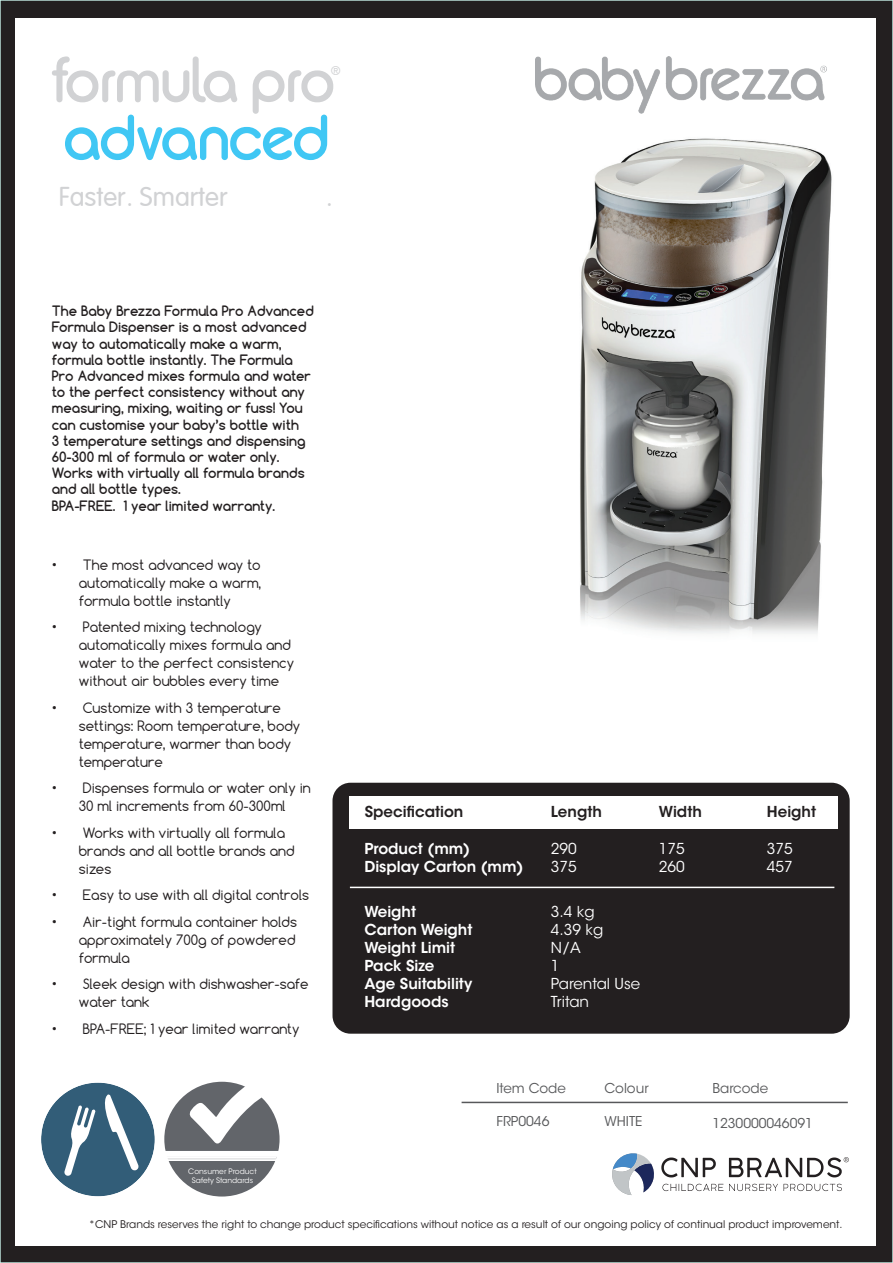
<style>
.page{position:relative;width:893px;height:1263px;background:#231f20}
.page>*{position:absolute;margin:0;border:0;box-sizing:border-box;transform-origin:0 0}
.t1{font:300 26.7px "VAG Rounded";color:#d1d2d4}
.t2{font:600 15px/18px "ITC Avant Garde Std";color:#fff}
.t3{font:15px/18px "ITC Avant Garde Std";color:#fff}
.t4{font:600 15px "ITC Avant Garde Std";color:#231f20}
.t5{font:13.5px/18px "Comfortaa";color:#231f20}
.t6{font:700 13.5px/16.2px "Comfortaa";color:#231f20}
.t7{font:13.5px "ITC Avant Garde Std";color:#57585a}
.t8{font:100 12.45px "VAG Rounded";color:#d1d2d4}
.t9{font:10.5px "ITC Avant Garde Std";color:#231f20}
.t10{font:7.5px/9px "ITC Avant Garde Std";color:#fff;text-align:center}
</style>
<div class="page">
<div style="left:15px;top:18px;width:861px;height:1227px;background:#fff"></div>
<svg style="left:52px;top:56px;width:281px;height:104px"></svg>
<img style="left:580px;top:138px;width:252px;height:496px">
<img style="left:535px;top:56px;width:292px;height:58px">
<div style="left:164px;top:1082px;width:116px;height:114px;background:#62656a;border-radius:50%"></div>
<div style="left:164px;top:1151px;width:116px;height:6px;background:#fff"></div>
<hr style="left:164px;top:1159px;width:116px;height:2px;background:#fff">
<svg style="left:188px;top:1081px;width:76px;height:63px"></svg>
<div style="left:41px;top:1082px;width:114px;height:114px;background:#325d78;border-radius:50%"></div>
<svg style="left:64px;top:1094px;width:75px;height:82px"></svg>
<hr style="left:462px;top:1102px;width:386px;height:1px;background:#57585a">
<div style="left:332px;top:783px;width:518px;height:251px;background:#231f20;border-radius:18px"></div>
<hr style="left:350px;top:887px;width:484px;height:1px;background:#fff">
<div style="left:350px;top:796px;width:488px;height:33px;background:#fff"></div>
<svg style="left:661px;top:1157px;width:55px;height:20px"></svg>
<svg style="left:662px;top:1184px;width:61px;height:7px"></svg>
<svg style="left:729px;top:1184px;width:113px;height:7px"></svg>
<svg style="left:729px;top:1157px;width:120px;height:20px"></svg>
<svg style="left:612px;top:1153px;width:42px;height:42px"></svg>
<hr style="left:161px;top:1157px;width:116px;height:2px;background:#fff">
<p class="t8" style="left:331px;top:63px;width:11px">¨</p>
<h1 class="t1" style="left:59px;top:181px;width:170px">Faster. Smarter</h1>
<h1 class="t1" style="left:326px;top:181px;width:8px">.</h1>
<p class="t6" style="left:52px;top:303px;width:263px">The Baby Brezza Formula Pro Advanced Formula Dispenser is a most advanced way to automatically make a warm, formula bottle instantly. The Formula Pro Advanced mixes formula and water to the perfect consistency without any measuring, mixing, waiting or fuss! You can customise your baby’s bottle with<br>3 temperature settings and dispensing 60-300 ml of formula or water only.<br>Works with virtually all formula brands and all bottle types.<br>BPA-FREE. 1 year limited warranty.</p>
<p class="t5" style="left:79px;top:555px;width:184px;text-align:justify;text-indent:-27px">• The most advanced way to automatically make a warm, formula bottle instantly</p>
<p class="t5" style="left:79px;top:618px;width:217px;text-indent:-27px">• Patented mixing technology automatically mixes formula and water to the perfect consistency without air bubbles every time</p>
<p class="t5" style="left:79px;top:698px;width:223px;text-indent:-27px">• Customize with 3 temperature settings: Room temperature, body temperature, warmer than body temperature</p>
<p class="t5" style="left:52px;top:779px;width:260px;text-align:center">• Dispenses formula or water only in<br>30 ml increments from 60-300ml</p>
<p class="t5" style="left:79px;top:823px;width:217px;text-indent:-27px">• Works with virtually all formula brands and all bottle brands and sizes</p>
<p class="t5" style="left:52px;top:886px;width:259px">• Easy to use with all digital controls</p>
<p class="t5" style="left:79px;top:912px;width:220px;text-align:justify;text-indent:-27px">• Air-tight formula container holds approximately 700g of powdered formula</p>
<p class="t5" style="left:79px;top:975px;width:231px;text-indent:-27px">• Sleek design with dishwasher-safe water tank</p>
<p class="t5" style="left:52px;top:1019px;width:249px">• BPA-FREE; 1 year limited warranty</p>
<p class="t4" style="left:365px;top:802px;width:100px">Specification</p>
<p class="t4" style="left:551px;top:802px;width:53px">Length</p>
<p class="t4" style="left:659px;top:802px;width:45px">Width</p>
<p class="t4" style="left:767px;top:802px;width:51px">Height</p>
<p class="t3" style="left:551px;top:840px;width:27px">290</p>
<p class="t3" style="left:659px;top:840px;width:27px">175</p>
<p class="t3" style="left:767px;top:840px;width:27px">375</p>
<p class="t3" style="left:551px;top:858px;width:27px">375</p>
<p class="t3" style="left:659px;top:858px;width:27px">260</p>
<p class="t3" style="left:767px;top:858px;width:27px">457</p>
<p class="t2" style="left:364px;top:840px;width:161px">Product (mm)<br>Display Carton (mm)</p>
<p class="t2" style="left:364px;top:903px;width:110px">Weight<br>Carton Weight<br>Weight Limit<br>Pack Size<br>Age Suitability<br>Hardgoods</p>
<p class="t3" style="left:551px;top:903px;width:91px">3.4 kg<br>4.39 kg<br>N/A<br>1<br>Parental Use<br>Tritan</p>
<p class="t7" style="left:496px;top:1080px;width:71px">Item Code</p>
<p class="t7" style="left:604px;top:1080px;width:46px">Colour</p>
<p class="t7" style="left:712px;top:1080px;width:57px">Barcode</p>
<p class="t7" style="left:496px;top:1112px;width:55px">FRP0046</p>
<p class="t7" style="left:604px;top:1112px;width:40px">WHITE</p>
<p class="t7" style="left:712px;top:1115px;width:102px">1230000046091</p>
<p class="t10" style="left:188px;top:1167px;width:70px">Consumer Product<br>Safety Standards</p>
<p class="t9" style="left:89px;top:1218px;width:755px">*CNP Brands reserves the right to change product specifications without notice as a result of our ongoing policy of continual product improvement.</p>
</div>
